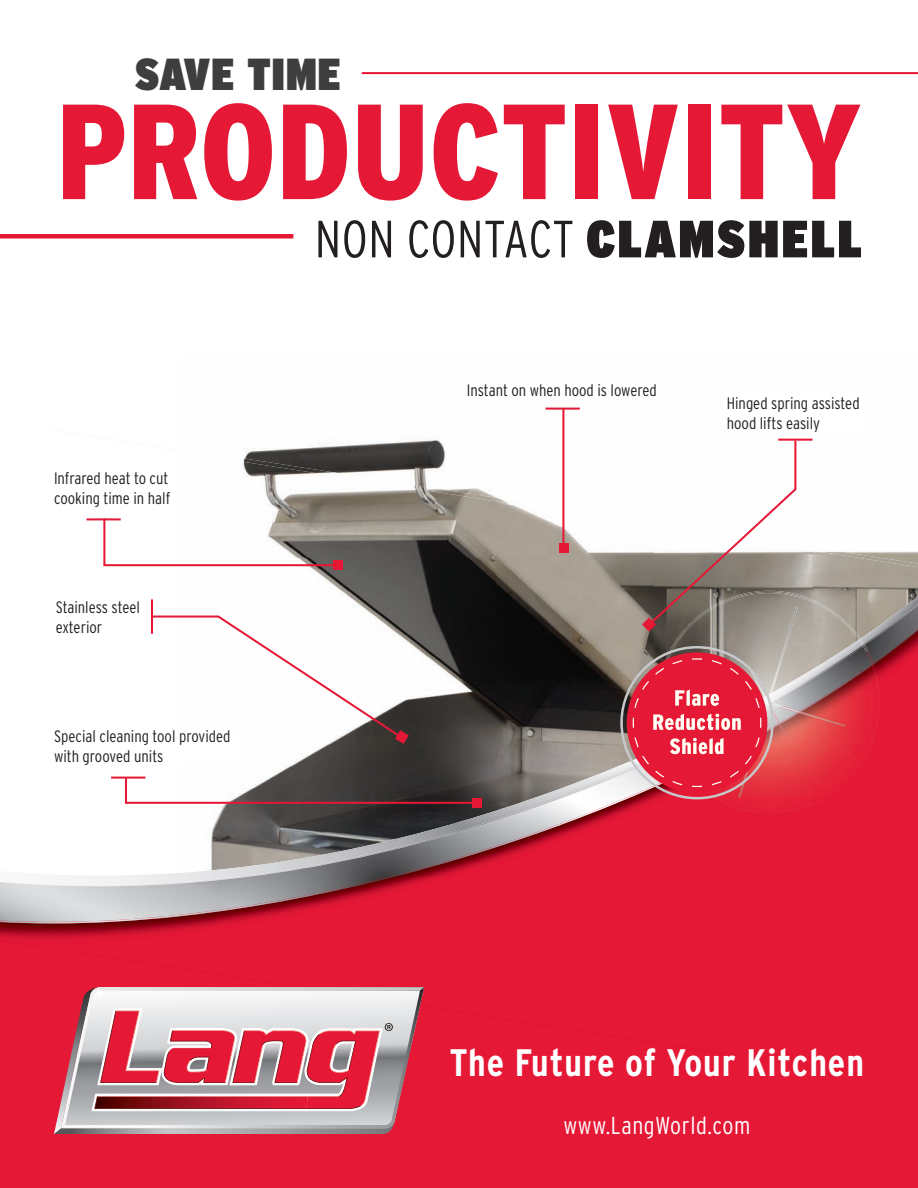
<style>
.page{position:relative;width:918px;height:1188px;background:#fff}
.page>*{position:absolute;margin:0;border:0;box-sizing:border-box;transform-origin:0 0}
.t1{font:900 condensed 135px "Interstate";color:#e51836}
.t2{font:300 condensed 52.35px "Interstate";letter-spacing:.005em;color:#231f20}
.t3{font:900 condensed 44.85px "Interstate";letter-spacing:.025em;color:#3e3e3f}
.t4{font:700 condensed 38.25px "Interstate";letter-spacing:.025em;color:#fff}
.t5{font:300 condensed 24.45px "Interstate";letter-spacing:.025em;color:#fff}
.t6{font:300 condensed 16.5px/19.8px "Interstate";color:#231f20}
.s1{font-weight:900}
</style>
<div class="page">
<img style="left:309px;top:407px;width:504px;height:41px">
<div style="left:0;top:729px;width:918px;height:459px;background:#e51836"></div>
<img style="left:246px;top:448px;width:672px;height:109px">
<div style="left:0;top:973px;width:861px;height:103px;background:#e51836"></div>
<img style="left:0;top:518px;width:180px;height:351px">
<img style="left:180px;top:452px;width:317px;height:417px">
<img style="left:496px;top:504px;width:158px;height:277px">
<img style="left:813px;top:557px;width:105px;height:39px">
<img style="left:797px;top:534px;width:16px;height:57px">
<img style="left:812px;top:551px;width:45px;height:7px">
<img style="left:496px;top:501px;width:25px;height:4px">
<div style="left:539px;top:779px;width:368px;height:294px;background:#e51836"></div>
<div style="left:215px;top:877px;width:325px;height:146px;background:#e51836"></div>
<img style="left:0;top:923px;width:216px;height:50px">
<img style="left:419px;top:875px;width:121px;height:2px">
<div style="left:882px;top:729px;width:32px;height:50px;background:#e51836"></div>
<div style="left:882px;top:664px;width:36px;height:65px;background:#e51836"></div>
<img style="left:861px;top:596px;width:57px;height:42px">
<img style="left:579px;top:746px;width:53px;height:17px">
<img style="left:470px;top:781px;width:38px;height:26px">
<img style="left:204px;top:857px;width:67px;height:12px">
<img style="left:0;top:922px;width:406px;height:1px">
<img style="left:419px;top:870px;width:142px;height:5px">
<img style="left:581px;top:817px;width:98px;height:9px">
<img style="left:874px;top:663px;width:44px;height:1px">
<img style="left:864px;top:604px;width:54px;height:40px">
<img style="left:630px;top:753px;width:2px;height:10px">
<img style="left:418px;top:807px;width:90px;height:9px">
<img style="left:271px;top:842px;width:152px;height:31px">
<img style="left:0;top:869px;width:419px;height:53px">
<img style="left:296px;top:816px;width:285px;height:54px">
<img style="left:508px;top:763px;width:174px;height:54px">
<img style="left:865px;top:605px;width:53px;height:58px">
<img style="left:655px;top:592px;width:205px;height:66px">
<img style="left:684px;top:665px;width:198px;height:149px">
<img style="left:667px;top:639px;width:196px;height:19px">
<img style="left:670px;top:646px;width:203px;height:127px">
<svg style="left:54px;top:1122px;width:340px;height:12px;background:#9f9c9f"></svg>
<svg style="left:61px;top:987px;width:363px;height:141px"></svg>
<svg style="left:97px;top:987px;width:327px;height:9px"></svg>
<svg style="left:91px;top:1009px;width:302px;height:103px;background:#d17f8b"></svg>
<div style="left:0;top:234px;width:293px;height:5px;background:#e51836"></div>
<hr style="left:362px;top:72px;width:556px;height:2px;background:#e51836">
<div style="left:727px;top:396px;width:137px;height:33px;background:#fff"></div>
<div style="left:54px;top:729px;width:183px;height:33px;background:#fff"></div>
<div style="left:56px;top:599px;width:84px;height:35px;background:#fff"></div>
<svg style="left:102px;top:516px;width:233px;height:51px"></svg>
<svg style="left:124px;top:776px;width:353px;height:29px"></svg>
<hr style="left:562px;top:409px;width:2px;height:138px;background:#e51836">
<div style="left:333px;top:560px;width:10px;height:10px;background:#e51836"></div>
<hr style="left:87px;top:518px;width:34px;height:2px;background:#e51836">
<hr style="left:111px;top:777px;width:34px;height:2px;background:#e51836">
<hr style="left:546px;top:408px;width:34px;height:2px;background:#e51836">
<hr style="left:778px;top:439px;width:35px;height:2px;background:#e51836">
<hr style="left:151px;top:599px;width:2px;height:35px;background:#e51836">
<div style="left:472px;top:798px;width:10px;height:10px;background:#e51836"></div>
<svg style="left:151px;top:614px;width:258px;height:130px"></svg>
<div style="left:559px;top:543px;width:10px;height:10px;background:#e51836"></div>
<svg style="left:642px;top:439px;width:155px;height:193px"></svg>
<div style="left:627px;top:652px;width:140px;height:141px;background:#e51836;border-radius:50%"></div>
<svg style="left:632px;top:658px;width:140px;height:130px"></svg>
<h3 class="t3" style="left:135px;top:49px;width:207px">SAVE TIME</h3>
<h1 class="t1" style="left:56px;top:77px;width:807px">PRODUCTIVITY</h1>
<h2 class="t2" style="left:315px;top:210px;width:549px">NON CONTACT <span class="s1">CLAMSHELL</span></h2>
<p class="t6" style="left:54px;top:468px;width:118px">Infrared heat to cut cooking time in half</p>
<p class="t6" style="left:56px;top:597px;width:86px">Stainless steel exterior</p>
<p class="t6" style="left:54px;top:727px;width:178px">Special cleaning tool provided with grooved units</p>
<p class="t6" style="left:467px;top:380px;width:192px">Instant on when hood is lowered</p>
<p class="t6" style="left:727px;top:393px;width:134px">Hinged spring assisted hood lifts easily</p>
<h3 class="t4" style="left:450px;top:1041px;width:416px">The Future of Your Kitchen</h3>
<h3 class="t5" style="left:563px;top:1112px;width:188px">www.LangWorld.com</h3>
</div>
